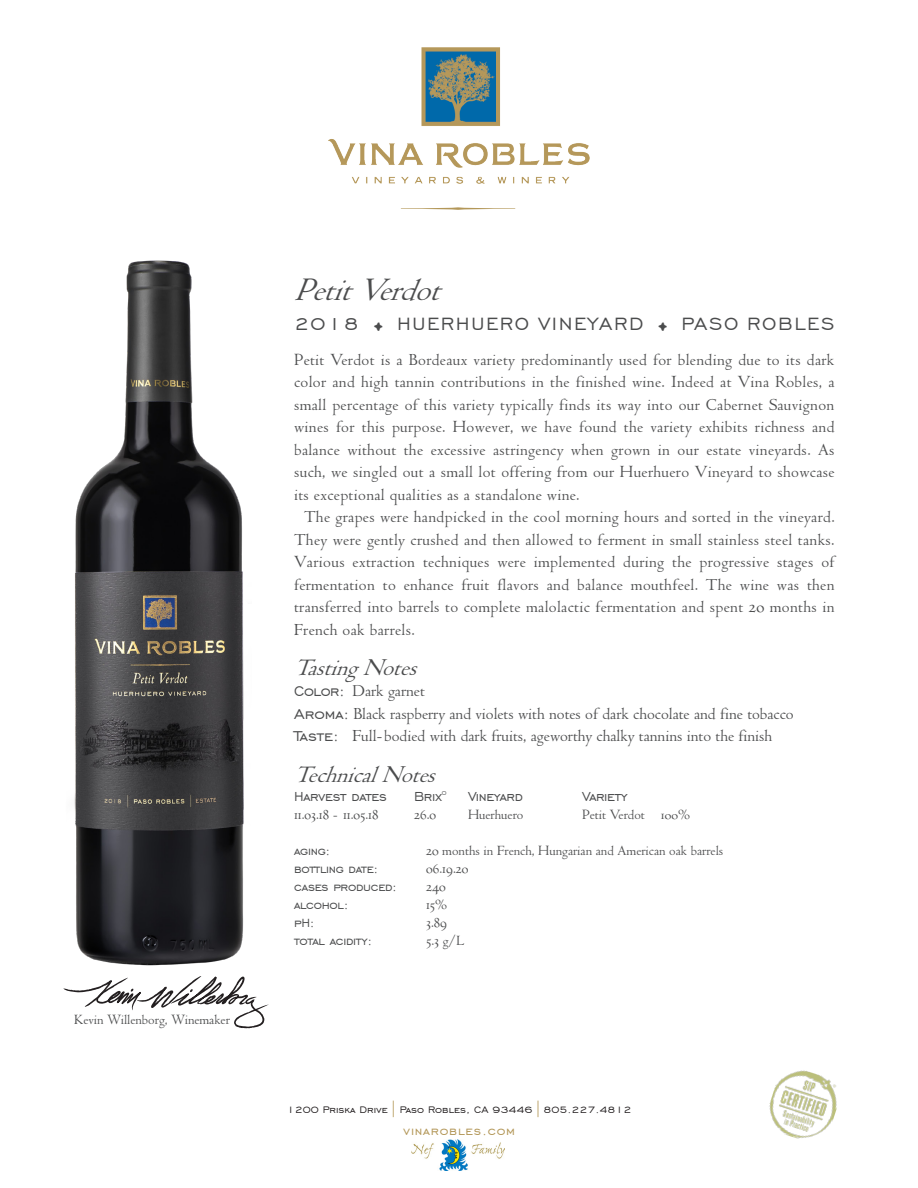
<style>
.page{position:relative;width:918px;height:1188px;background:#fff}
.page>*{position:absolute;margin:0;border:0;box-sizing:border-box;transform-origin:0 0}
.body_text{font:italic 34.5px "LTC Metropolitan";color:#4b4c4d}
.body_text-2{font:italic 25.5px "LTC Metropolitan";color:#4b4c4d}
.body_text-3{font:22.5px "Engravers Gothic BT";letter-spacing:.07em;color:#4b4c4d}
.body_text-4{font:18px/22.5px "LTC Metropolitan";color:#4b4c4d;text-align:justify}
.body_text-5{font:16.5px "Engravers Gothic BT";letter-spacing:-.02em;color:#4b4c4d;scale:.95 1}
.body_text-6{font:15px "LTC Metropolitan";color:#4b4c4d}
.body_text-7{font:15px "Engravers Gothic BT";letter-spacing:-.02em;color:#4b4c4d;scale:.95 1}
.t1{font:15px "Engravers Gothic BT";letter-spacing:.05em;color:#b39758}
.t2{font:12px "Engravers Gothic BT";color:#231f20}
.s1{font-family:"Adobe Jenson Pro";font-size:31.5px}
.s2{font-family:"Engravers Gothic BT"}
.s3{font-size:13.5px}
.s4{font-family:"Adobe Jenson Pro";font-size:15.9px;color:#b39758}
</style>
<div class="page">
<svg style="left:63px;top:976px;width:206px;height:52px"></svg>
<svg style="left:401px;top:207px;width:114px;height:3px"></svg>
<img style="left:329px;top:48px;width:260px;height:136px">
<img style="left:769px;top:1070px;width:68px;height:69px">
<img style="left:74px;top:260px;width:170px;height:706px">
<img style="left:412px;top:1140px;width:93px;height:31px">
<p class="body_text-6" style="left:74px;top:1012px;width:157px">Kevin Willenborg, Winemaker</p>
<p class="body_text" style="left:294px;top:272px;width:162px">PetitVerdot</p>
<p class="body_text-3" style="left:294px;top:312px;width:542px">2018 <span class="s1">•</span> HUERHUERO VINEYARD <span class="s1">•</span> PASO ROBLES</p>
<p class="body_text-4" style="left:294px;top:349px;width:542px">Petit Verdot is a Bordeaux variety predominantly used for blending due to its dark color and high tannin contributions in the finished wine. Indeed at Vina Robles, a small percentage of this variety typically finds its way into our Cabernet Sauvignon wines for this purpose. However, we have found the variety exhibits richness and balance without the excessive astringency when grown in our estate vineyards. As such, we singled out a small lot offering from our Huerhuero Vineyard to showcase its exceptional qualities as a standalone wine.</p>
<p class="body_text-4" style="left:294px;top:506px;width:542px;text-indent:10px">The grapes were handpicked in the cool morning hours and sorted in the vineyard.<br>They were gently crushed and then allowed to ferment in small stainless steel tanks.<br>Various extraction techniques were implemented during the progressive stages of fermentation to enhance fruit flavors and balance mouthfeel. The wine was then transferred into barrels to complete malolactic fermentation and spent 20 months in French oak barrels.</p>
<p class="body_text-2" style="left:294px;top:655px;width:134px">TastingNotes</p>
<p class="body_text-4" style="left:294px;top:680px;width:132px"><span class="s2">Color:</span> Dark garnet</p>
<p class="body_text-4" style="left:294px;top:703px;width:501px"><span class="s2">Aroma:</span> Black raspberry and violets with notes of dark chocolate and fine tobacco</p>
<p class="body_text-4" style="left:294px;top:725px;width:480px"><span class="s2">Taste:</span> Full-bodied with dark fruits, ageworthy chalky tannins into the finish</p>
<p class="body_text-2" style="left:294px;top:761px;width:152px">TechnicalNotes</p>
<p class="body_text-5" style="left:294px;top:788px;width:99px">Harvest dates</p>
<p class="body_text-5" style="left:414px;top:788px;width:36px">Brix<sup>0</sup></p>
<p class="body_text-5" style="left:468px;top:788px;width:59px">Vineyard</p>
<p class="body_text-5" style="left:582px;top:788px;width:50px">Variety</p>
<p class="body_text-6" style="left:294px;top:807px;width:86px">11.03.18 - 11.05.18</p>
<p class="body_text-6" style="left:414px;top:807px;width:24px">26.0</p>
<p class="body_text-6" style="left:468px;top:807px;width:57px">Huerhuero</p>
<p class="body_text-6" style="left:582px;top:807px;width:110px">Petit Verdot <span class="s3">100</span>%</p>
<p class="body_text-7" style="left:294px;top:843px;width:40px">aging:</p>
<p class="body_text-6" style="left:426px;top:843px;width:299px">20 months in French, Hungarian and American oak barrels</p>
<p class="body_text-7" style="left:294px;top:861px;width:90px">bottling date:</p>
<p class="body_text-6" style="left:426px;top:861px;width:44px">06.19.20</p>
<p class="body_text-7" style="left:294px;top:879px;width:110px">cases produced:</p>
<p class="body_text-6" style="left:426px;top:879px;width:21px">240</p>
<p class="body_text-7" style="left:294px;top:897px;width:59px">alcohol:</p>
<p class="body_text-6" style="left:426px;top:897px;width:23px">15%</p>
<p class="body_text-7" style="left:294px;top:915px;width:23px">pH:</p>
<p class="body_text-6" style="left:426px;top:915px;width:23px">3.89</p>
<p class="body_text-7" style="left:294px;top:933px;width:84px">total acidity:</p>
<p class="body_text-6" style="left:426px;top:933px;width:40px">5.3 g/L</p>
<p class="t2" style="left:287px;top:1103px;width:346px">1200 Priska Drive <span class="s4">|</span> Paso Robles, CA 93446 <span class="s4">|</span> 805.227.4812</p>
<p class="t1" style="left:403px;top:1123px;width:113px">vinarobles.com</p>
</div>
